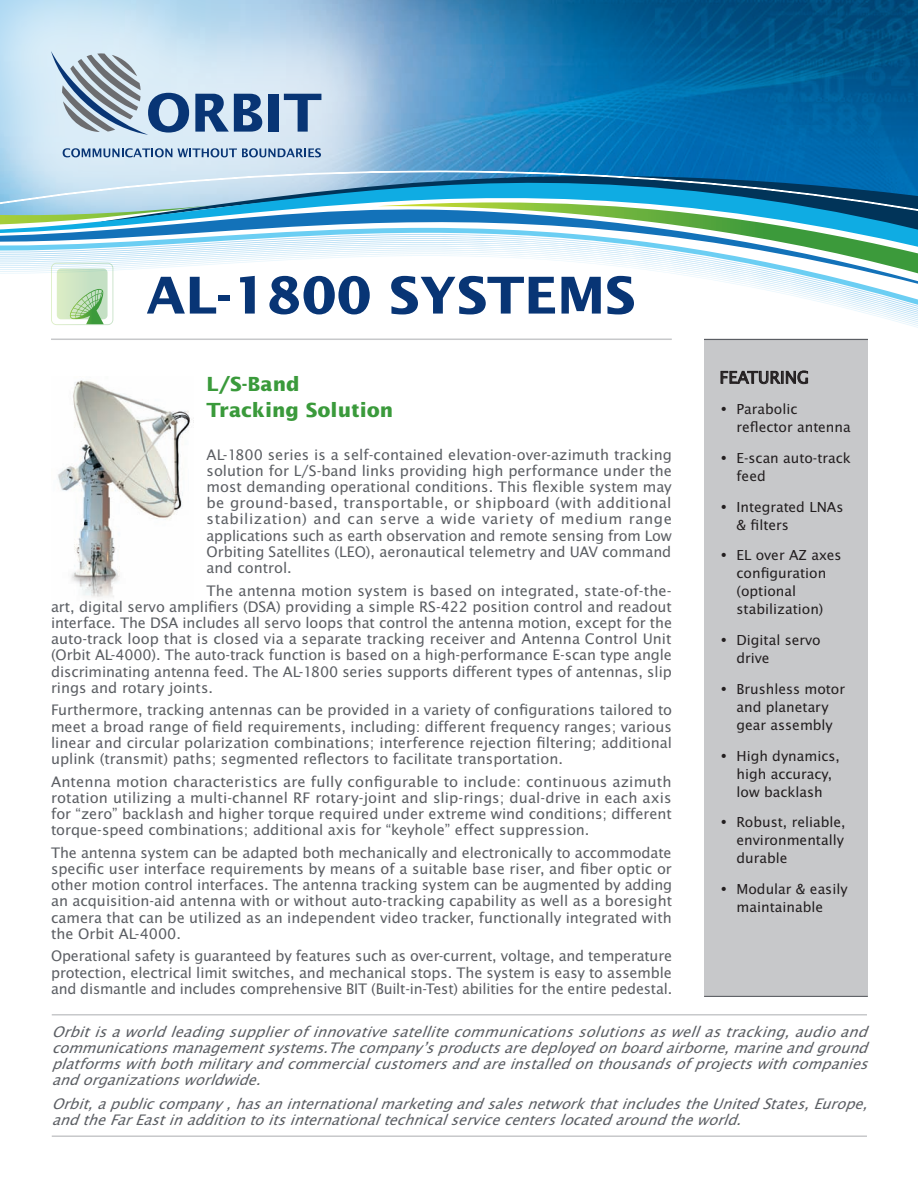
<style>
.page{position:relative;width:918px;height:1188px;background:#fff}
.page>*{position:absolute;margin:0;border:0;box-sizing:border-box;transform-origin:0 0}
.t1{font:700 50.85px "Lucida Sans Std";color:#083575}
.t2{font:700 19.5px "Lucida Sans Std";color:#3a9a3b}
.t3{font:18px "Lucida Sans EFOP";color:#231f20}
.Body_Text{font:15.75px/16.2px "Lucida Sans EFOP";color:#5b5e63;text-align:justify}
.Body_Text-2{font:italic 15.75px "Lucida Sans EFOP";color:#5b5e63}
.t4{font:15px/18px "Lucida Sans EFOP";color:#231f20}
</style>
<div class="page">
<img style="left:422px;top:0;width:496px;height:77px">
<div style="left:0;top:0;width:422px;height:260px;background:#fff;opacity:.59"></div>
<svg style="left:51px;top:51px;width:138px;height:26px;background:#c0d0db"></svg>
<svg style="left:0;top:77px;width:918px;height:92px;background:#5799c6"></svg>
<svg style="left:0;top:169px;width:918px;height:170px"></svg>
<div style="left:704px;top:339px;width:164px;height:657px;background:#c7c8ca"></div>
<hr style="left:704px;top:996px;width:164px;height:1px;background:#5b5e63">
<hr style="left:704px;top:339px;width:164px;height:1px;background:#5b5e63">
<hr style="left:52px;top:1135px;width:815px;height:2px;background:#c7c8ca">
<hr style="left:52px;top:1014px;width:815px;height:2px;background:#c7c8ca">
<img style="left:58px;top:380px;width:136px;height:217px">
<hr style="left:51px;top:339px;width:621px;height:1px;background:#c7c8ca">
<svg style="left:720px;top:370px;width:89px;height:14px"></svg>
<svg style="left:51px;top:263px;width:62px;height:62px"></svg>
<p class="t1" style="left:146px;top:267px;width:491px">AL-1800 SYSTEMS</p>
<p class="t2" style="left:207px;top:373px;width:95px">L -S/ Band</p>
<p class="t2" style="left:207px;top:399px;width:188px">Tracking Solution</p>
<p class="Body_Text" style="left:207px;top:447px;width:467px">AL-1800 series is a self-contained elevation-over-azimuth tracking solution for -S/L band links providing high performance under the most demanding operational conditions. This flexible system may be ground-based, transportable, or shipboard (with additional stabilization) and can serve a wide variety of medium range applications such as earth observation and remote sensing from Low Orbiting Satellites (LEO ,) aeronautical telemetry and UAV command and control.</p>
<p class="Body_Text" style="left:51px;top:599px;width:622px">art, digital servo amplifiers (DSA) providing a simple RS-422 position control and readout</p>
<p class="Body_Text" style="left:51px;top:575px;width:623px;line-height:32.4px;text-align:right">The antenna motion system is based on integrated, state-of-the-<br>interface. The DSA includes all servo loops that control the antenna motion, except for the</p>
<p class="Body_Text" style="left:51px;top:632px;width:622px">auto-track loop that is closed via a separate tracking receiver and Antenna Control Unit (Orbit AL-4000 .) The auto-track function is based on a high-performance -E scan type angle discriminating antenna feed. The AL-1800 series supports different types of antennas, slip rings and rotary joints.</p>
<p class="Body_Text" style="left:51px;top:703px;width:623px">Furthermore, tracking antennas can be provided in a variety of configurations tailored to meet a broad range of field requirements, including: different frequency ranges; various linear and circular polarization combinations; interference rejection filtering; additional uplink (transmit) paths; segmented reflectors to facilitate transportation.</p>
<p class="Body_Text" style="left:51px;top:774px;width:623px">Antenna motion characteristics are fully configurable to include: continuous azimuth rotation utilizing a multi-channel RF rotary-joint and slip-rings; dual-drive in each axis for “zero” backlash and higher torque required under extreme wind conditions; different torque-speed combinations; additional axis for “keyhole” effect suppression.</p>
<p class="Body_Text" style="left:51px;top:845px;width:623px">The antenna system can be adapted both mechanically and electronically to accommodate specific user interface requirements by means of a suitable base riser, and fiber optic or other motion control interfaces. The antenna tracking system can be augmented by adding an acquisition-aid antenna with or without auto-tracking capability as well as a boresight camera that can be utilized as an independent video tracker, functionally integrated with the Orbit AL-4000.</p>
<p class="Body_Text" style="left:51px;top:949px;width:623px">Operational safety is guaranteed by features such as over-current, voltage, and temperature protection, electrical limit switches, and mechanical stops. The system is easy to assemble and dismantle and includes comprehensive BIT (Built i n- -Test) abilities for the entire pedestal.</p>
<p class="t3" style="left:720px;top:367px;width:91px">FEATURING</p>
<p class="t4" style="left:737px;top:401px;width:62px">Parabolic</p>
<p class="t4" style="left:720px;top:401px;width:10px">•</p>
<p class="t4" style="left:720px;top:450px;width:10px">•</p>
<p class="t4" style="left:720px;top:498px;width:10px">•</p>
<p class="t4" style="left:720px;top:547px;width:10px">•</p>
<p class="t4" style="left:720px;top:632px;width:10px">•</p>
<p class="t4" style="left:720px;top:681px;width:10px">•</p>
<p class="t4" style="left:720px;top:747px;width:10px">•</p>
<p class="t4" style="left:720px;top:814px;width:10px">•</p>
<p class="t4" style="left:720px;top:881px;width:10px">•</p>
<p class="t4" style="left:737px;top:419px;width:116px">reflector antenna</p>
<p class="t4" style="left:737px;top:450px;width:116px">-E scan auto-track</p>
<p class="t4" style="left:737px;top:468px;width:31px">feed</p>
<p class="t4" style="left:737px;top:498px;width:109px">Integrated LNAs</p>
<p class="t4" style="left:737px;top:516px;width:54px">&amp; filters</p>
<p class="t4" style="left:737px;top:547px;width:107px">EL over AZ axes</p>
<p class="t4" style="left:737px;top:565px;width:91px">configuration (optional stabilization(</p>
<p class="t4" style="left:737px;top:632px;width:86px">Digital servo</p>
<p class="t4" style="left:737px;top:650px;width:35px">drive</p>
<p class="t4" style="left:737px;top:681px;width:110px">Brushless motor</p>
<p class="t4" style="left:737px;top:699px;width:98px">and planetary gear assembly</p>
<p class="t4" style="left:737px;top:747px;width:105px">High dynamics,</p>
<p class="t4" style="left:737px;top:765px;width:97px">high accuracy, low backlash</p>
<p class="t4" style="left:737px;top:814px;width:110px">Robust, reliable,</p>
<p class="t4" style="left:737px;top:832px;width:109px">environmentally durable</p>
<p class="t4" style="left:737px;top:881px;width:113px">Modular &amp; easily</p>
<p class="t4" style="left:737px;top:899px;width:88px">maintainable</p>
<p class="Body_Text-2" style="left:52px;top:1024px;width:741px">Orbit is a world leading supplier of innovative satellite communications solutions as well as tracking</p>
<p class="Body_Text-2" style="left:785px;top:1024px;width:91px">, audio and</p>
<p class="Body_Text-2" style="left:267px;top:1039px;width:95px">systems The</p>
<p class="Body_Text-2" style="left:421px;top:1039px;width:20px">s’</p>
<p class="Body_Text-2" style="left:438px;top:1039px;width:70px">products</p>
<p class="Body_Text-2" style="left:530px;top:1039px;width:72px">deployed</p>
<p class="Body_Text-2" style="left:620px;top:1039px;width:49px">board</p>
<p class="Body_Text-2" style="left:665px;top:1039px;width:125px">airborne marine</p>
<p class="Body_Text-2" style="left:724px;top:1039px;width:13px">,</p>
<p class="Body_Text-2" style="left:786px;top:1039px;width:34px">and</p>
<p class="Body_Text-2" style="left:816px;top:1039px;width:59px">ground</p>
<p class="Body_Text-2" style="left:52px;top:1039px;width:124px">communications</p>
<p class="Body_Text-2" style="left:52px;top:1055px;width:824px">platforms with both military and commercial customers and are installed on thousands of projects with companies</p>
<p class="Body_Text-2" style="left:256px;top:1071px;width:13px">.</p>
<p class="Body_Text-2" style="left:171px;top:1039px;width:100px">management</p>
<p class="Body_Text-2" style="left:358px;top:1039px;width:71px">company</p>
<p class="Body_Text-2" style="left:504px;top:1039px;width:30px">are</p>
<p class="Body_Text-2" style="left:598px;top:1039px;width:26px">on</p>
<p class="Body_Text-2" style="left:323px;top:1039px;width:13px">.</p>
<p class="Body_Text-2" style="left:52px;top:1071px;width:212px">and organizations worldwide</p>
<p class="Body_Text-2" style="left:52px;top:1095px;width:44px">Orbit</p>
<p class="Body_Text-2" style="left:88px;top:1095px;width:725px">a, public company , has an international marketing and sales network that includes the United States</p>
<p class="Body_Text-2" style="left:804px;top:1095px;width:67px">, Europe</p>
<p class="Body_Text-2" style="left:862px;top:1095px;width:13px">,</p>
<p class="Body_Text-2" style="left:52px;top:1111px;width:693px">and the Far East in addition to its international technical service centers located around the world</p>
<p class="Body_Text-2" style="left:736px;top:1111px;width:13px">.</p>
</div>
